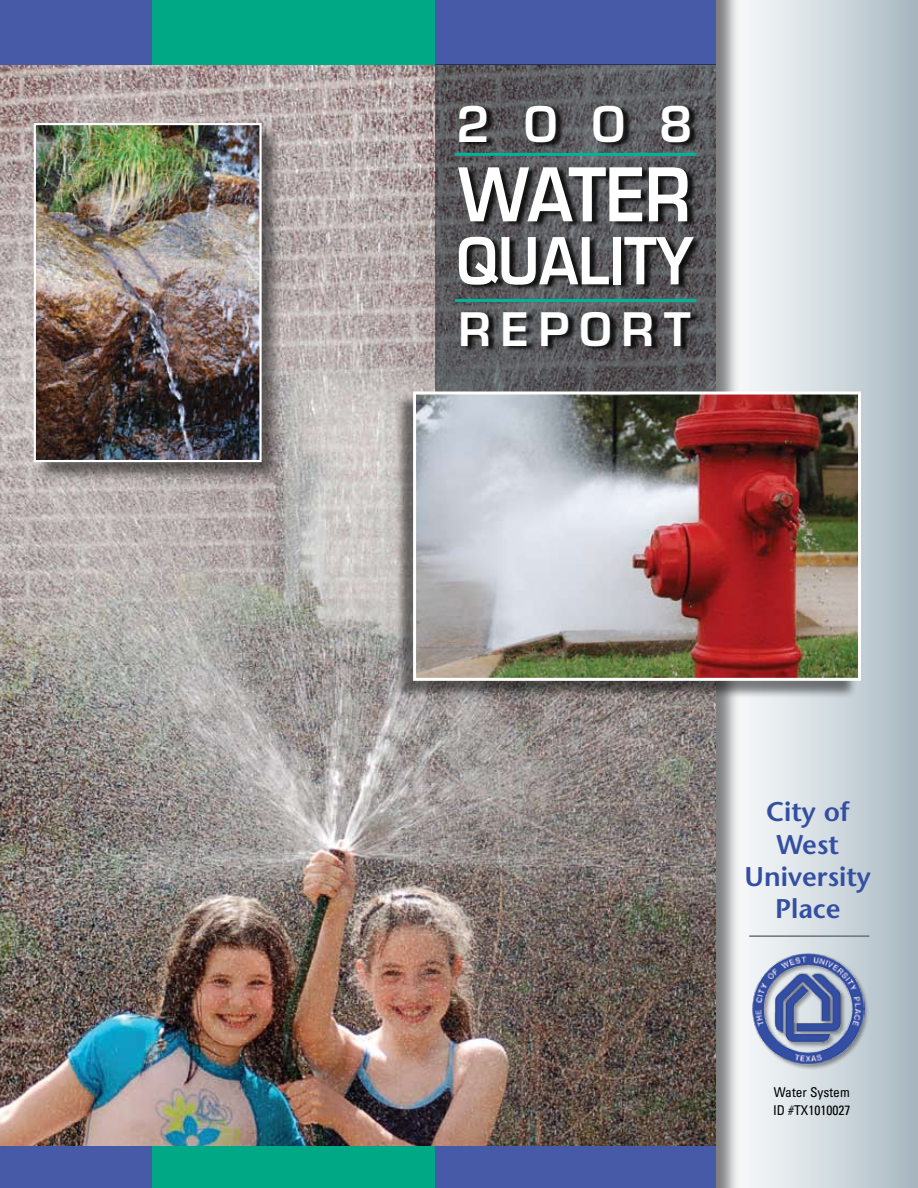
<style>
.page{position:relative;width:918px;height:1188px;background:#fff}
.page>*{position:absolute;margin:0;border:0;box-sizing:border-box;transform-origin:0 0}
.t1{font:600 72px "Eurostile";letter-spacing:-.01em;color:#fff;scale:.88 1}
.t2{font:600 63px "Eurostile";color:#fff;scale:.87 1}
.t3{font:600 48px "Eurostile";color:#fff}
.t4{font:600 45px "Eurostile";letter-spacing:.22em;color:#fff}
.t5{font:600 27px/32.4px "Stone Sans";color:#344ea2;text-align:center}
.t6{font:condensed 13.5px/18px "Univers";color:#000}
</style>
<div class="page">
<svg style="left:743px;top:0;width:175px;height:1188px;background:#ccd5db"></svg>
<div style="left:0;top:0;width:740px;height:1188px;background:#000;opacity:.5"></div>
<div style="left:0;top:0;width:716px;height:1188px;background:#475aa8"></div>
<div style="left:153px;top:1138px;width:282px;height:50px;background:#00a886"></div>
<div style="left:153px;top:0;width:282px;height:70px;background:#00a886"></div>
<img style="left:0;top:65px;width:716px;height:1081px">
<div style="left:752px;top:953px;width:118px;height:117px;background:#000;opacity:.35"></div>
<img style="left:752px;top:952px;width:112px;height:113px">
<hr style="left:749px;top:935px;width:120px;height:2px;background:#67737a">
<svg style="left:435px;top:65px;width:281px;height:327px;background:#5b5b5e"></svg>
<div style="left:460px;top:105px;width:242px;height:247px;background:#000;opacity:.8"></div>
<hr style="left:455px;top:299px;width:241px;height:3px;background:#00b499">
<hr style="left:455px;top:153px;width:241px;height:3px;background:#00b499">
<div style="left:35px;top:124px;width:247px;height:359px;background:#000;opacity:.5"></div>
<img style="left:37px;top:126px;width:222px;height:333px">
<div style="left:34px;top:123px;width:228px;height:339px;border:2px solid #fff"></div>
<div style="left:394px;top:393px;width:464px;height:306px;background:#000;opacity:.5"></div>
<img style="left:417px;top:396px;width:440px;height:281px">
<div style="left:413px;top:392px;width:448px;height:289px;border:3px solid #fff"></div>
<h3 class="t3" style="left:456px;top:94px;width:238px">2008</h3>
<h1 class="t1" style="left:458px;top:150px;width:266px">WATER</h1>
<h2 class="t2" style="left:456px;top:222px;width:274px">QUALITY</h2>
<h3 class="t4" style="left:459px;top:301px;width:234px">REPORT</h3>
<p class="t5" style="left:745px;top:796px;width:128px">City of<br>West<br>University<br>Place</p>
<p class="t6" style="left:773px;top:1083px;width:79px">Water System<br>ID #TX1010027</p>
</div>
